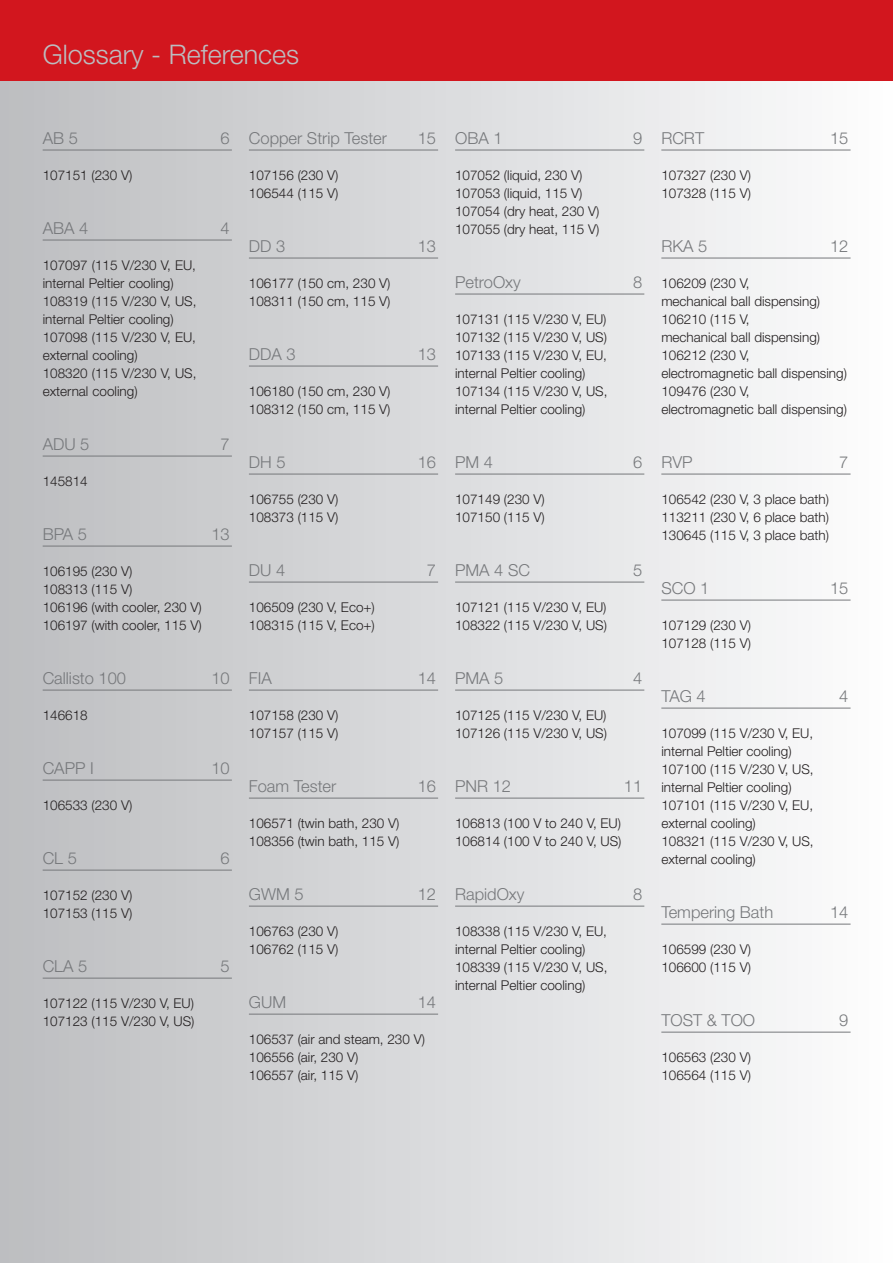
<style>
.page{position:relative;width:893px;height:1263px;background:#fff}
.page>*{position:absolute;margin:0;border:0;box-sizing:border-box;transform-origin:0 0}
.t1{font:300 27px "Helvetica Neue LT";color:#bcbdc0}
.t2{font:300 16.5px "Helvetica Neue LT";color:#76787b}
.t3{font:300 13.5px/18px "Helvetica Neue CE";color:#231f20}
.t4{font:300 13.5px/18px "Helvetica Neue LT";color:#231f20}
</style>
<div class="page">
<div style="left:0;top:52px;width:893px;height:1211px;background:linear-gradient(to right,#bcbdc0,#fdfdfe)"></div>
<hr style="left:892px;top:52px;width:1px;height:1211px;background:#fefefe">
<div style="left:0;top:0;width:893px;height:81px;background:#d2161e"></div>
<hr style="left:43px;top:150px;width:189px;height:1px;background:#76787b">
<hr style="left:43px;top:240px;width:189px;height:1px;background:#76787b">
<hr style="left:43px;top:456px;width:189px;height:1px;background:#76787b">
<hr style="left:43px;top:546px;width:189px;height:1px;background:#76787b">
<hr style="left:43px;top:690px;width:189px;height:1px;background:#76787b">
<hr style="left:43px;top:780px;width:189px;height:1px;background:#76787b">
<hr style="left:43px;top:870px;width:189px;height:1px;background:#76787b">
<hr style="left:43px;top:978px;width:189px;height:1px;background:#76787b">
<hr style="left:249px;top:150px;width:189px;height:1px;background:#76787b">
<hr style="left:249px;top:258px;width:189px;height:1px;background:#76787b">
<hr style="left:249px;top:366px;width:189px;height:1px;background:#76787b">
<hr style="left:249px;top:474px;width:189px;height:1px;background:#76787b">
<hr style="left:249px;top:582px;width:189px;height:1px;background:#76787b">
<hr style="left:249px;top:690px;width:189px;height:1px;background:#76787b">
<hr style="left:249px;top:798px;width:189px;height:1px;background:#76787b">
<hr style="left:249px;top:906px;width:189px;height:1px;background:#76787b">
<hr style="left:249px;top:1014px;width:189px;height:1px;background:#76787b">
<hr style="left:455px;top:150px;width:189px;height:1px;background:#76787b">
<hr style="left:455px;top:294px;width:189px;height:1px;background:#76787b">
<hr style="left:455px;top:474px;width:189px;height:1px;background:#76787b">
<hr style="left:455px;top:582px;width:189px;height:1px;background:#76787b">
<hr style="left:455px;top:690px;width:189px;height:1px;background:#76787b">
<hr style="left:455px;top:798px;width:189px;height:1px;background:#76787b">
<hr style="left:455px;top:906px;width:189px;height:1px;background:#76787b">
<hr style="left:661px;top:150px;width:190px;height:1px;background:#76787b">
<hr style="left:661px;top:258px;width:190px;height:1px;background:#76787b">
<hr style="left:661px;top:474px;width:190px;height:1px;background:#76787b">
<hr style="left:661px;top:600px;width:190px;height:1px;background:#76787b">
<hr style="left:661px;top:708px;width:190px;height:1px;background:#76787b">
<hr style="left:661px;top:924px;width:190px;height:1px;background:#76787b">
<hr style="left:661px;top:1032px;width:190px;height:1px;background:#76787b">
<h1 class="t1" style="left:43px;top:38px;width:258px">Glossary - References</h1>
<p class="t2" style="left:43px;top:128px;width:37px">AB 5</p>
<p class="t2" style="left:221px;top:128px;width:11px">6</p>
<p class="t3" style="left:43px;top:166px;width:91px">107151 (230 V)</p>
<p class="t2" style="left:43px;top:218px;width:47px">ABA 4</p>
<p class="t2" style="left:221px;top:218px;width:11px">4</p>
<p class="t4" style="left:43px;top:256px;width:155px">107097 (115 V/230 V, EU, internal Peltier cooling)<br>108319 (115 V/230 V, US, internal Peltier cooling)<br>107098 (115 V/230 V, EU, external cooling)<br>108320 (115 V/230 V, US, external cooling)</p>
<p class="t2" style="left:43px;top:434px;width:48px">ADU 5</p>
<p class="t2" style="left:221px;top:434px;width:11px">7</p>
<p class="t3" style="left:43px;top:472px;width:47px">145814</p>
<p class="t2" style="left:43px;top:524px;width:46px">BPA 5</p>
<p class="t2" style="left:211px;top:524px;width:20px">13</p>
<p class="t3" style="left:43px;top:562px;width:161px">106195 (230 V)<br>108313 (115 V)<br>106196 (with cooler, 230 V)<br>106197 (with cooler, 115 V)</p>
<p class="t2" style="left:43px;top:668px;width:85px">Callisto 100</p>
<p class="t2" style="left:211px;top:668px;width:20px">10</p>
<p class="t3" style="left:43px;top:706px;width:47px">146618</p>
<p class="t2" style="left:43px;top:758px;width:53px">CAPP I</p>
<p class="t2" style="left:211px;top:758px;width:20px">10</p>
<p class="t3" style="left:43px;top:796px;width:91px">106533 (230 V)</p>
<p class="t2" style="left:43px;top:848px;width:36px">CL 5</p>
<p class="t2" style="left:221px;top:848px;width:11px">6</p>
<p class="t3" style="left:43px;top:886px;width:91px">107152 (230 V)<br>107153 (115 V)</p>
<p class="t2" style="left:43px;top:956px;width:46px">CLA 5</p>
<p class="t2" style="left:221px;top:956px;width:11px">5</p>
<p class="t3" style="left:43px;top:994px;width:153px">107122 (115 V/230 V, EU)<br>107123 (115 V/230 V, US)</p>
<p class="t2" style="left:249px;top:128px;width:140px">Copper Strip Tester</p>
<p class="t2" style="left:418px;top:128px;width:20px">15</p>
<p class="t3" style="left:249px;top:166px;width:91px">107156 (230 V)<br>106544 (115 V)</p>
<p class="t2" style="left:249px;top:236px;width:38px">DD 3</p>
<p class="t2" style="left:418px;top:236px;width:20px">13</p>
<p class="t3" style="left:249px;top:274px;width:143px">106177 (150 cm, 230 V)<br>108311 (150 cm, 115 V)</p>
<p class="t2" style="left:249px;top:344px;width:48px">DDA 3</p>
<p class="t2" style="left:418px;top:344px;width:20px">13</p>
<p class="t3" style="left:249px;top:382px;width:143px">106180 (150 cm, 230 V)<br>108312 (150 cm, 115 V)</p>
<p class="t2" style="left:249px;top:452px;width:38px">DH 5</p>
<p class="t2" style="left:418px;top:452px;width:20px">16</p>
<p class="t3" style="left:249px;top:490px;width:91px">106755 (230 V)<br>108373 (115 V)</p>
<p class="t2" style="left:249px;top:560px;width:38px">DU 4</p>
<p class="t2" style="left:427px;top:560px;width:11px">7</p>
<p class="t3" style="left:249px;top:598px;width:127px">106509 (230 V, Eco+)<br>108315 (115 V, Eco+)</p>
<p class="t2" style="left:249px;top:668px;width:24px">FIA</p>
<p class="t2" style="left:418px;top:668px;width:20px">14</p>
<p class="t3" style="left:249px;top:706px;width:91px">107158 (230 V)<br>107157 (115 V)</p>
<p class="t2" style="left:249px;top:776px;width:89px">Foam Tester</p>
<p class="t2" style="left:418px;top:776px;width:20px">16</p>
<p class="t3" style="left:249px;top:814px;width:152px">106571 (twin bath, 230 V)<br>108356 (twin bath, 115 V)</p>
<p class="t2" style="left:249px;top:884px;width:56px">GWM 5</p>
<p class="t2" style="left:418px;top:884px;width:20px">12</p>
<p class="t3" style="left:249px;top:922px;width:91px">106763 (230 V)<br>106762 (115 V)</p>
<p class="t2" style="left:249px;top:992px;width:39px">GUM</p>
<p class="t2" style="left:418px;top:992px;width:20px">14</p>
<p class="t3" style="left:249px;top:1030px;width:178px">106537 (air and steam, 230 V)<br>106556 (air, 230 V)<br>106557 (air, 115 V)</p>
<p class="t2" style="left:455px;top:128px;width:49px">OBA 1</p>
<p class="t2" style="left:633px;top:128px;width:11px">9</p>
<p class="t3" style="left:455px;top:166px;width:146px">107052 (liquid, 230 V)<br>107053 (liquid, 115 V)<br>107054 (dry heat, 230 V)<br>107055 (dry heat, 115 V)</p>
<p class="t2" style="left:455px;top:272px;width:67px">PetroOxy</p>
<p class="t2" style="left:633px;top:272px;width:11px">8</p>
<p class="t3" style="left:455px;top:310px;width:154px">107131 (115 V/230 V, EU)<br>107132 (115 V/230 V, US)<br>107133 (115 V/230 V, EU, internal Peltier cooling)<br>107134 (115 V/230 V, US, internal Peltier cooling)</p>
<p class="t2" style="left:455px;top:452px;width:39px">PM 4</p>
<p class="t2" style="left:633px;top:452px;width:11px">6</p>
<p class="t3" style="left:455px;top:490px;width:91px">107149 (230 V)<br>107150 (115 V)</p>
<p class="t2" style="left:455px;top:560px;width:76px">PMA 4 SC</p>
<p class="t2" style="left:633px;top:560px;width:11px">5</p>
<p class="t3" style="left:455px;top:598px;width:153px">107121 (115 V/230 V, EU)<br>108322 (115 V/230 V, US)</p>
<p class="t2" style="left:455px;top:668px;width:50px">PMA 5</p>
<p class="t2" style="left:633px;top:668px;width:11px">4</p>
<p class="t3" style="left:455px;top:706px;width:153px">107125 (115 V/230 V, EU)<br>107126 (115 V/230 V, US)</p>
<p class="t2" style="left:455px;top:776px;width:57px">PNR 12</p>
<p class="t2" style="left:624px;top:776px;width:20px">11</p>
<p class="t3" style="left:455px;top:814px;width:168px">106813 (100 V to 240 V, EU)<br>106814 (100 V to 240 V, US)</p>
<p class="t2" style="left:455px;top:884px;width:71px">RapidOxy</p>
<p class="t2" style="left:633px;top:884px;width:11px">8</p>
<p class="t3" style="left:455px;top:922px;width:154px">108338 (115 V/230 V, EU, internal Peltier cooling)<br>108339 (115 V/230 V, US, internal Peltier cooling)</p>
<p class="t2" style="left:661px;top:128px;width:44px">RCRT</p>
<p class="t2" style="left:830px;top:128px;width:20px">15</p>
<p class="t3" style="left:661px;top:166px;width:91px">107327 (230 V)<br>107328 (115 V)</p>
<p class="t2" style="left:661px;top:236px;width:47px">RKA 5</p>
<p class="t2" style="left:830px;top:236px;width:20px">12</p>
<p class="t3" style="left:661px;top:274px;width:187px">106209 (230 V,<br>mechanical ball dispensing)<br>106210 (115 V,<br>mechanical ball dispensing)<br>106212 (230 V,<br>electromagnetic ball dispensing)<br>109476 (230 V,<br>electromagnetic ball dispensing)</p>
<p class="t2" style="left:661px;top:452px;width:33px">RVP</p>
<p class="t2" style="left:839px;top:452px;width:11px">7</p>
<p class="t3" style="left:661px;top:490px;width:169px;text-align:justify">106542 (230 V, 3 place bath)<br>113211 (230 V, 6 place bath)<br>130645 (115 V, 3 place bath)</p>
<p class="t2" style="left:661px;top:578px;width:49px">SCO 1</p>
<p class="t2" style="left:830px;top:578px;width:20px">15</p>
<p class="t3" style="left:661px;top:616px;width:91px">107129 (230 V)<br>107128 (115 V)</p>
<p class="t2" style="left:661px;top:686px;width:46px">TAG 4</p>
<p class="t2" style="left:839px;top:686px;width:11px">4</p>
<p class="t3" style="left:661px;top:724px;width:154px">107099 (115 V/230 V, EU, internal Peltier cooling)<br>107100 (115 V/230 V, US, internal Peltier cooling)<br>107101 (115 V/230 V, EU, external cooling)<br>108321 (115 V/230 V, US, external cooling)</p>
<p class="t2" style="left:661px;top:902px;width:113px">Tempering Bath</p>
<p class="t2" style="left:830px;top:902px;width:20px">14</p>
<p class="t3" style="left:661px;top:940px;width:91px">106599 (230 V)<br>106600 (115 V)</p>
<p class="t2" style="left:661px;top:1010px;width:95px">TOST &amp; TOO</p>
<p class="t2" style="left:839px;top:1010px;width:11px">9</p>
<p class="t3" style="left:661px;top:1048px;width:91px">106563 (230 V)<br>106564 (115 V)</p>
</div>
